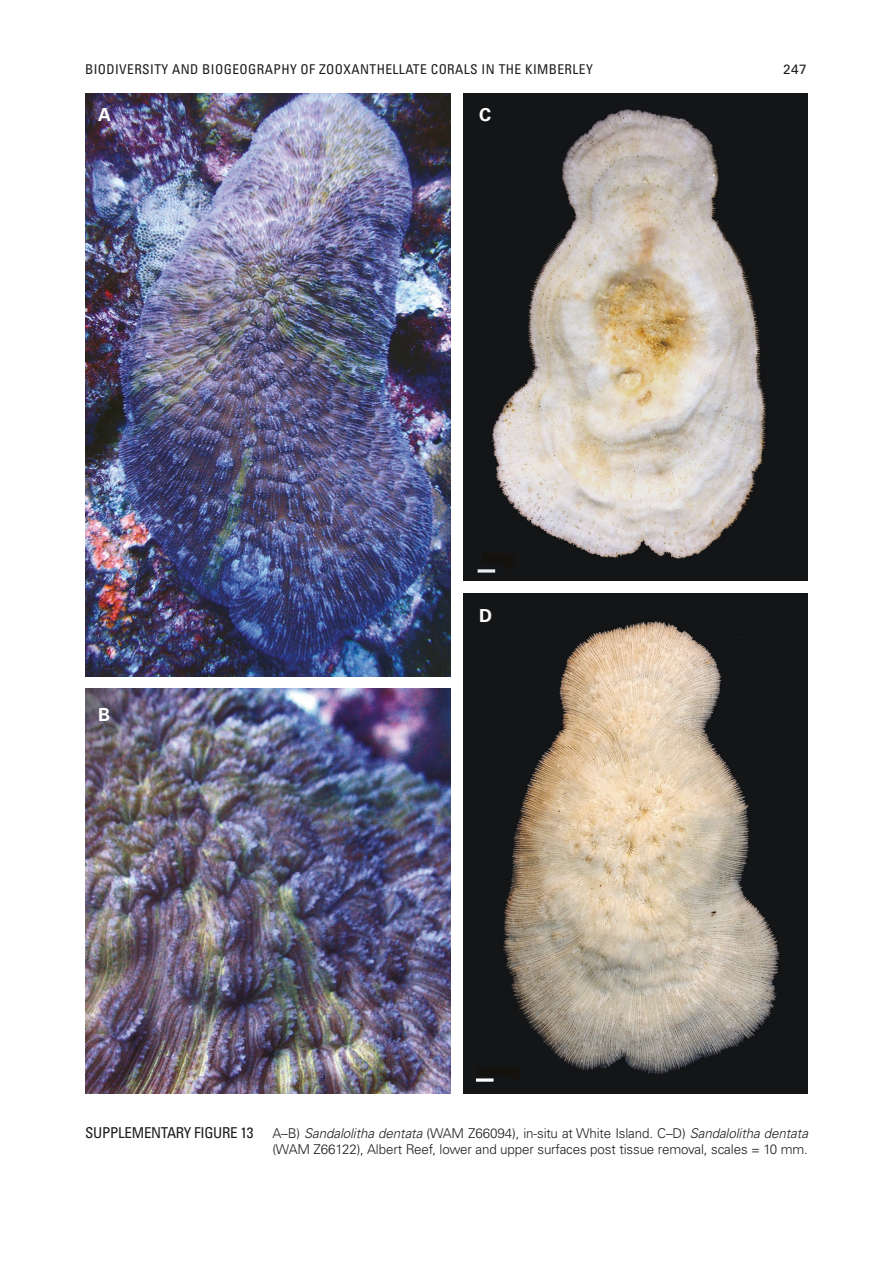
<style>
.page{position:relative;width:893px;height:1263px;background:#fff}
.page>*{position:absolute;margin:0;border:0;box-sizing:border-box;transform-origin:0 0}
.t1{font:700 18px "Univers LT Std";color:#fff}
.t2{font:condensed 15px "Univers LT Std";letter-spacing:-.02em;color:#1d1e1f}
.t3{font:300 13.5px/16.5px "Univers LT Std";letter-spacing:-.01em;color:#1d1e1f}
.t4{font:condensed 13.5px "Univers LT Std";letter-spacing:.03em;color:#1d1e1f}
.t5{font:13.5px "Univers LT Std";color:#1d1e1f}
.s1{font-style:italic}
</style>
<div class="page">
<img style="left:463px;top:593px;width:345px;height:501px">
<img style="left:85px;top:94px;width:366px;height:583px">
<img style="left:85px;top:689px;width:366px;height:405px">
<img style="left:463px;top:94px;width:345px;height:486px">
<p class="t4" style="left:85px;top:60px;width:509px">BIODIVERSITY AND BIOGEOGRAPHY OF ZOOXANTHELLATE CORALS IN THE KIMBERLEY</p>
<p class="t5" style="left:783px;top:61px;width:25px">247</p>
<h1 class="t1" style="left:98px;top:104px;width:14px">A</h1>
<h1 class="t1" style="left:479px;top:104px;width:14px">C</h1>
<h1 class="t1" style="left:98px;top:704px;width:14px">B</h1>
<h1 class="t1" style="left:479px;top:605px;width:14px">D</h1>
<p class="t2" style="left:85px;top:1123px;width:170px">SUPPLEMENTARY FIGURE 13</p>
<p class="t3" style="left:272px;top:1124px;width:537px">A–B) <span class="s1">Sandalolitha dentata</span> (WAM Z66094), in-situ at White Island. C–D) <span class="s1">Sandalolitha dentata </span>(WAM Z66122), Albert Reef, lower and upper surfaces post tissue removal, scales = 10 mm.</p>
</div>
